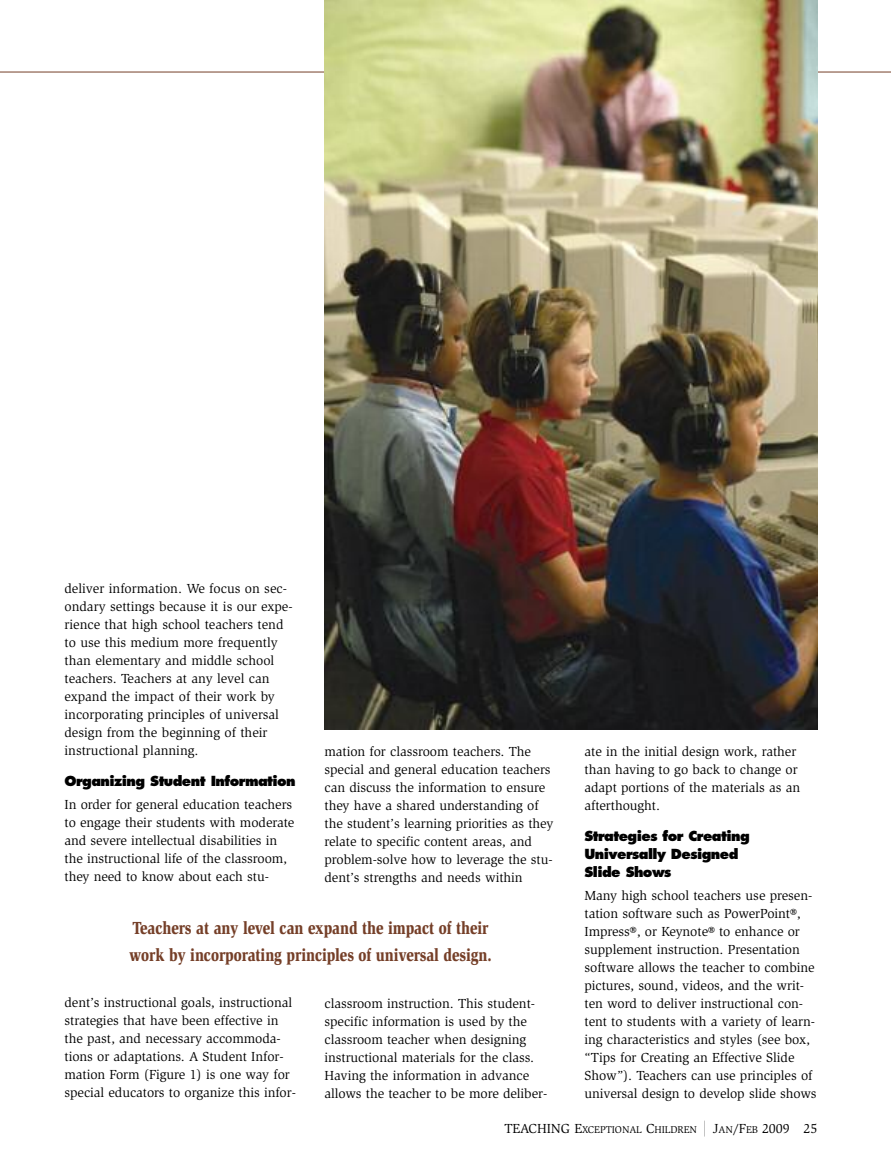
<style>
.page{position:relative;width:891px;height:1175px;background:#fff}
.page>*{position:absolute;margin:0;border:0;box-sizing:border-box;transform-origin:0 0}
.t1{font:900 18px/27px "Slimbach";letter-spacing:-.005em;color:#753f28;scale:.8 1}
.t2{font:13.5px/18px "Slimbach";letter-spacing:-.005em;color:#000}
.t3{font:800 13.5px/18px "Futura";letter-spacing:-.04em;color:#000}
.t4{font:10.2px "Slimbach";letter-spacing:-.005em;color:#000}
.s1{font-size:13.5px}
</style>
<div class="page">
<hr style="left:0;top:72px;width:891px;height:1px;background:#753f28">
<img style="left:324px;top:0;width:494px;height:729px">
<p class="t2" style="left:64px;top:580px;width:230px">deliver information. We focus on sec&shy;ondary settings because it is our expe&shy;rience that high school teachers tend to use this medium more frequently than elementary and middle school teachers. Teachers at any level can expand the impact of their work by incorporating principles of universal design from the beginning of their instructional planning.</p>
<p class="t3" style="left:65px;top:773px;width:233px">Organizing Student Information</p>
<p class="t2" style="left:64px;top:796px;width:231px">In order for general education teachers to engage their students with moderate and severe intellectual disabilities in the instructional life of the classroom, they need to know about each stu-</p>
<p class="t2" style="left:325px;top:743px;width:230px">mation for classroom teachers. The special and general education teachers can discuss the information to ensure they have a shared understanding of the student’s learning priorities as they relate to specific content areas, and problem-solve how to leverage the stu&shy;dent’s strengths and needs within</p>
<p class="t2" style="left:585px;top:743px;width:217px">ate in the initial design work, rather than having to go back to change or adapt portions of the materials as an afterthought.</p>
<p class="t3" style="left:585px;top:828px;width:167px">Strategies for Creating<br>Universally Designed<br>Slide Shows</p>
<p class="t2" style="left:585px;top:887px;width:234px">Many high school teachers use presen&shy;tation software such as PowerPoint®, Impress®, or Keynote® to enhance or supplement instruction. Presentation software allows the teacher to combine pictures, sound, videos, and the writ&shy;ten word to deliver instructional con&shy;tent to students with a variety of learn&shy;ing characteristics and styles (see box, “Tips for Creating an Effective Slide Show”). Teachers can use principles of universal design to develop slide shows</p>
<p class="t4" style="left:504px;top:1125px;width:315px"><span class="s1">TEACHING E</span>XCEPTIONAL <span class="s1">C</span>HILDREN <span class="s1">J</span>AN<span class="s1">/F</span>EB <span class="s1">2009 25</span></p>
<h1 class="t1" style="left:129px;top:915px;width:454px">Teachers at any level can expand the impact of their work by incorporating principles of universal design.</h1>
<p class="t2" style="left:65px;top:994px;width:233px">dent’s instructional goals, instructional strategies that have been effective in the past, and necessary accommoda&shy;tions or adaptations. A Student Infor&shy;mation Form (Figure 1) is one way for special educators to organize this infor-</p>
<p class="t2" style="left:324px;top:995px;width:224px">classroom instruction. This student&shy;specific information is used by the classroom teacher when designing instructional materials for the class.<br>Having the information in advance allows the teacher to be more deliber-</p>
</div>
